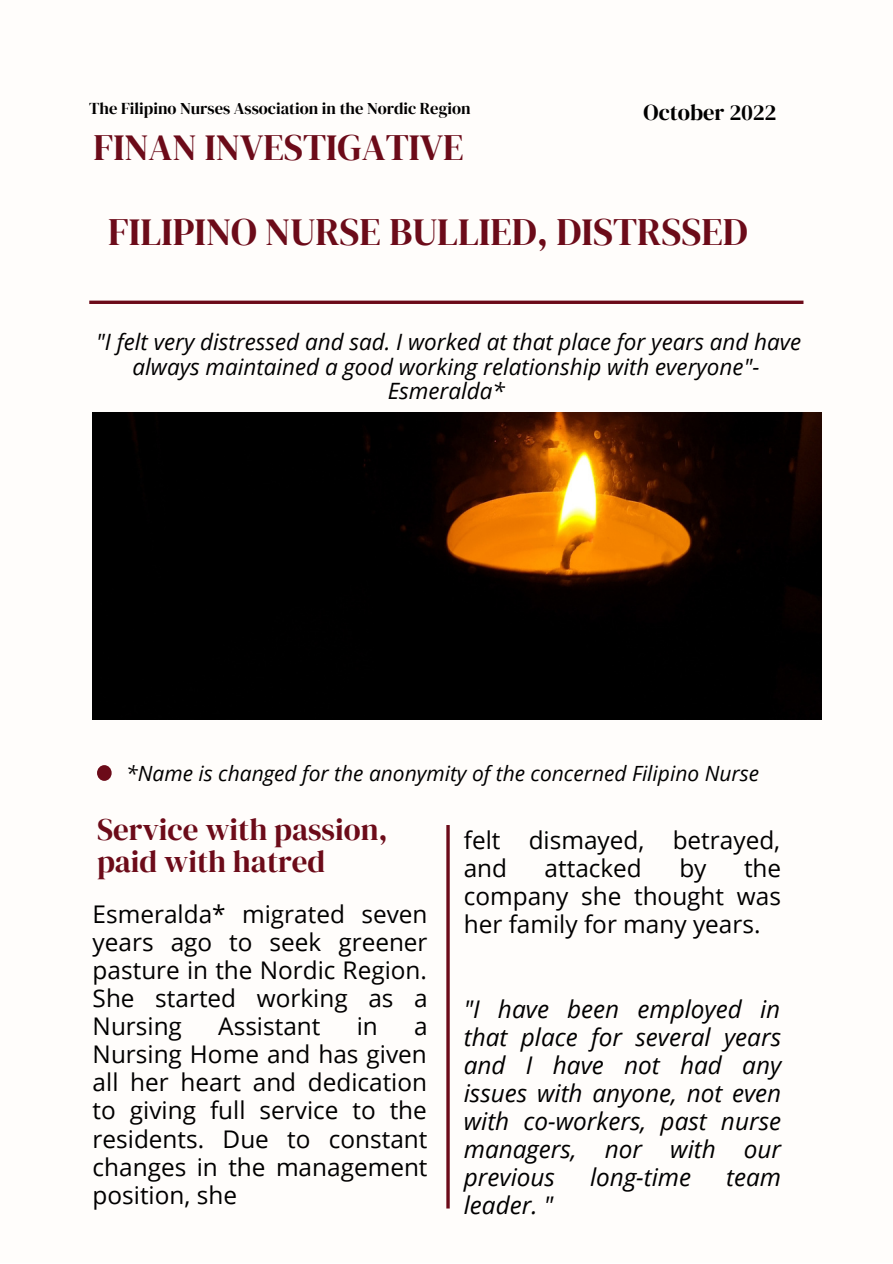
<style>
.page{position:relative;width:893px;height:1264px;background:#fff}
.page>*{position:absolute;margin:0;border:0;box-sizing:border-box;transform-origin:0 0}
.t1{font:38.4px "DM Serif Display";color:#6c0b19}
.t2{font:36.9px "DM Serif Display";color:#6c0b19}
.t3{font:30.9px/31.5px "DM Serif Display";color:#6c0b19}
.t4{font:24.3px/28px "Open Sans";color:#000;text-align:justify}
.t5{font:italic 24.3px/28px "Open Sans";color:#000;text-align:justify}
.t6{font:italic 22.5px/24.8px "Open Sans";color:#000;text-align:center}
.t7{font:22.5px "DM Serif Display";color:#000}
.t8{font:italic 21px "Open Sans";color:#000}
.t9{font:16.5px "DM Serif Display";color:#000}
</style>
<div class="page">
<div style="left:0;top:0;width:892px;height:1262px;background:#fffdfb"></div>
<svg style="left:89px;top:300px;width:714px;height:4px;background:#82303b"></svg>
<div style="left:97px;top:765px;width:15px;height:15px;background:#6c0b19;border-radius:50%"></div>
<hr style="left:446px;top:825px;width:3px;height:383px;background:#6c0b19">
<img style="left:93px;top:413px;width:728px;height:307px">
<p class="t9" style="left:89px;top:97px;width:383px">The Filipino Nurses Association in the Nordic Region</p>
<h2 class="t2" style="left:93px;top:122px;width:372px">FINAN INVESTIGATIVE</h2>
<p class="t7" style="left:643px;top:97px;width:134px">October 2022</p>
<h1 class="t1" style="left:108px;top:205px;width:641px">FILIPINO NURSE BULLIED, DISTRSSED</h1>
<p class="t6" style="left:96px;top:329px;width:706px">"I felt very distressed and sad. I worked at that place for years and have always maintained a good working relationship with everyone"-<br>Esmeralda*</p>
<p class="t8" style="left:126px;top:758px;width:634px">*Name is changed for the anonymity of the concerned Filipino Nurse</p>
<p class="t3" style="left:97px;top:813px;width:292px">Service with passion, paid with hatred</p>
<p class="t4" style="left:93px;top:899px;width:336px">Esmeralda* migrated seven years ago to seek greener pasture in the Nordic Region.<br>She started working as a Nursing</p>
<p class="t4" style="left:463px;top:825px;width:318px">felt dismayed, betrayed, and</p>
<p class="t4" style="left:463px;top:853px;width:319px;text-indent:280px">the company she thought was her family for many years.</p>
<p class="t4" style="left:544px;top:853px;width:99px">attacked</p>
<p class="t4" style="left:679px;top:853px;width:29px">by</p>
<p class="t5" style="left:463px;top:994px;width:319px">"I have been employed in that place for several years and I have not had any issues with anyone, not even with co-workers, past nurse managers, nor with our previous</p>
<p class="t4" style="left:218px;top:1011px;width:104px">Assistant</p>
<p class="t4" style="left:357px;top:1011px;width:23px">in</p>
<p class="t4" style="left:93px;top:1011px;width:336px;text-indent:321px">a Nursing Home and has given all her heart and dedication to giving full service to the residents. Due to constant changes in the management position, she</p>
<p class="t5" style="left:590px;top:1162px;width:102px">long-time</p>
<p class="t5" style="left:726px;top:1162px;width:56px">team</p>
<p class="t5" style="left:463px;top:1190px;width:91px">leader. "</p>
</div>
